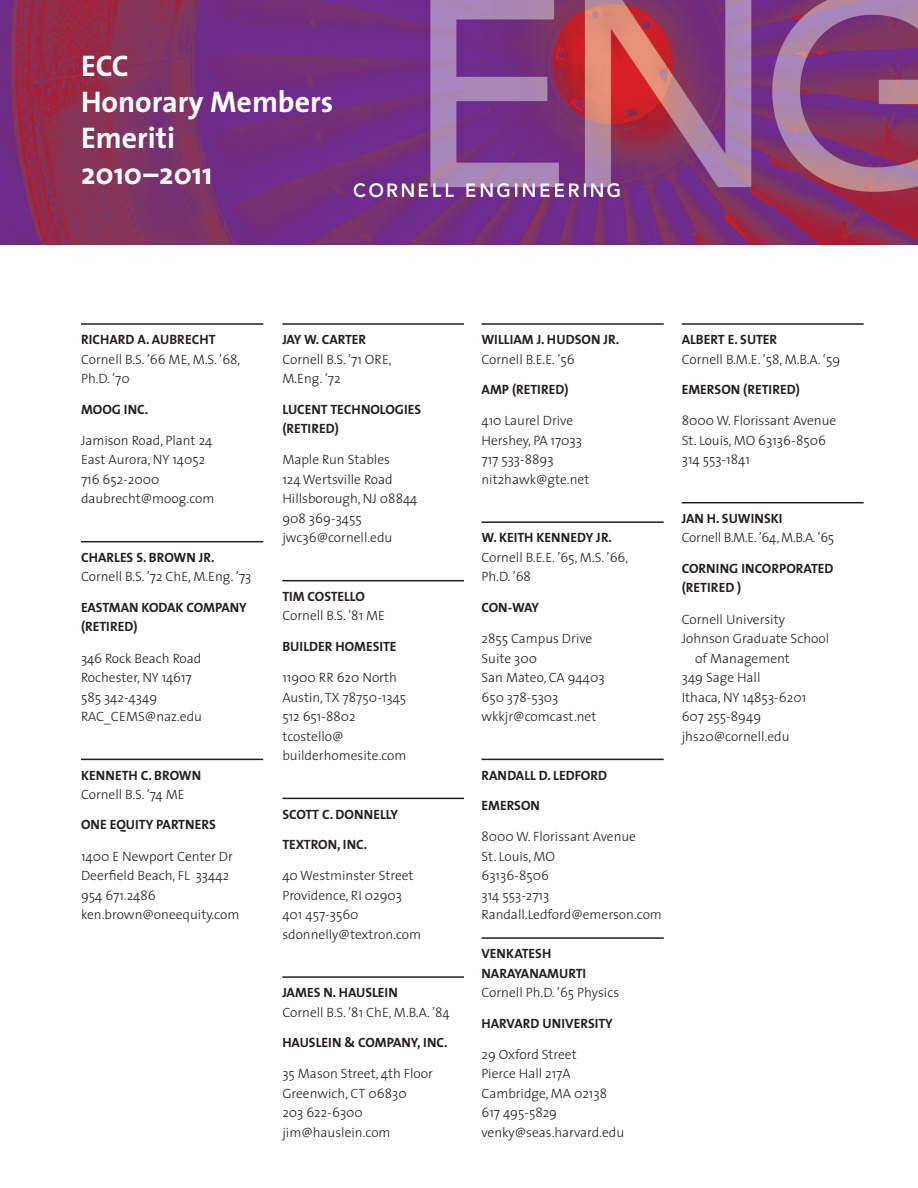
<style>
.page{position:relative;width:918px;height:1188px;background:#fff}
.page>*{position:absolute;margin:0;border:0;box-sizing:border-box;transform-origin:0 0}
.t1{font:700 30px/36px "The Sans";color:#fff}
.contact_copy{font:300 13.5px/19.5px "The Sans";color:#231f20}
.company_emeritus{font:700 13.5px/19.5px "The Sans";color:#231f20}
.emeritus_contact{font:700 13.5px/19.5px "The Sans";color:#231f20}
.contact_copy-2{font:300 13.5px "The Sans";letter-spacing:-.02em;color:#231f20}
</style>
<div class="page">
<img style="left:0;top:0;width:918px;height:245px">
<hr style="left:81px;top:323px;width:182px;height:2px;background:#231f20">
<hr style="left:81px;top:541px;width:182px;height:1px;background:#231f20">
<hr style="left:81px;top:759px;width:182px;height:1px;background:#231f20">
<hr style="left:282px;top:323px;width:182px;height:2px;background:#231f20">
<hr style="left:282px;top:580px;width:182px;height:1px;background:#231f20">
<hr style="left:282px;top:798px;width:182px;height:1px;background:#231f20">
<hr style="left:282px;top:976px;width:182px;height:2px;background:#231f20">
<hr style="left:482px;top:323px;width:182px;height:2px;background:#231f20">
<hr style="left:482px;top:521px;width:182px;height:2px;background:#231f20">
<hr style="left:482px;top:759px;width:182px;height:1px;background:#231f20">
<hr style="left:482px;top:937px;width:182px;height:2px;background:#231f20">
<hr style="left:682px;top:323px;width:182px;height:2px;background:#231f20">
<hr style="left:682px;top:502px;width:182px;height:1px;background:#231f20">
<p class="t1" style="left:81px;top:47px;width:254px">ECC<br>Honorary Members<br>Emeriti<br>2010–2011</p>
<p class="emeritus_contact" style="left:81px;top:330px;width:136px">RICHARD A. AUBRECHT</p>
<p class="contact_copy" style="left:81px;top:349px;width:161px">Cornell B.S. ’66 ME, M.S. ’68,<br>Ph.D. ’70</p>
<p class="company_emeritus" style="left:81px;top:399px;width:69px">MOOG INC.</p>
<p class="contact_copy" style="left:81px;top:430px;width:133px">Jamison Road, Plant 24</p>
<p class="contact_copy" style="left:81px;top:450px;width:126px">East Aurora, NY 14052</p>
<p class="contact_copy" style="left:81px;top:469px;width:80px">716 652-2000</p>
<p class="contact_copy" style="left:81px;top:489px;width:135px">daubrecht@moog.com</p>
<p class="emeritus_contact" style="left:81px;top:547px;width:135px">CHARLES S. BROWN JR.</p>
<p class="contact_copy" style="left:81px;top:567px;width:172px">Cornell B.S. ’72 ChE, M.Eng. ’73</p>
<p class="company_emeritus" style="left:81px;top:597px;width:167px">EASTMAN KODAK COMPANY (RETIRED)</p>
<p class="contact_copy" style="left:81px;top:648px;width:122px">346 Rock Beach Road</p>
<p class="contact_copy" style="left:81px;top:667px;width:112px">Rochester, NY 14617</p>
<p class="contact_copy" style="left:81px;top:687px;width:78px">585 342-4349</p>
<p class="contact_copy" style="left:81px;top:706px;width:123px">RAC_CEMS@naz.edu</p>
<p class="emeritus_contact" style="left:81px;top:765px;width:122px">KENNETH C. BROWN</p>
<p class="contact_copy" style="left:81px;top:784px;width:105px">Cornell B.S. ’74 ME</p>
<p class="company_emeritus" style="left:81px;top:815px;width:136px">ONE EQUITY PARTNERS</p>
<p class="contact_copy" style="left:81px;top:846px;width:153px">1400 E Newport Center Dr<br>Deerfield Beach, FL 33442<br>954 671.2486</p>
<p class="contact_copy" style="left:81px;top:905px;width:160px">ken.brown@oneequity.com</p>
<p class="emeritus_contact" style="left:282px;top:330px;width:85px">JAY W. CARTER</p>
<p class="contact_copy" style="left:282px;top:349px;width:111px">Cornell B.S. ’71 ORE,<br>M.Eng. ’72</p>
<p class="company_emeritus" style="left:282px;top:399px;width:141px">LUCENT TECHNOLOGIES (RETIRED)</p>
<p class="contact_copy" style="left:282px;top:450px;width:137px">Maple Run Stables<br>124 Wertsville Road<br>Hillsborough, NJ 08844<br>908 369-3455 jwc36@cornell.edu</p>
<p class="emeritus_contact" style="left:282px;top:586px;width:84px">TIM COSTELLO</p>
<p class="contact_copy" style="left:282px;top:606px;width:104px">Cornell B.S. ’81 ME</p>
<p class="company_emeritus" style="left:282px;top:636px;width:116px">BUILDER HOMESITE</p>
<p class="contact_copy" style="left:282px;top:667px;width:126px">11900 RR 620 North<br>Austin, TX 78750-1345<br>512 651-8802 tcostello@ builderhomesite.com</p>
<p class="emeritus_contact" style="left:282px;top:804px;width:117px">SCOTT C. DONNELLY</p>
<p class="company_emeritus" style="left:282px;top:834px;width:87px">TEXTRON, INC.</p>
<p class="contact_copy" style="left:282px;top:866px;width:133px">40 Westminster Street</p>
<p class="contact_copy" style="left:282px;top:885px;width:121px">Providence, RI 02903</p>
<p class="contact_copy" style="left:282px;top:905px;width:78px">401 457-3560</p>
<p class="contact_copy" style="left:282px;top:924px;width:140px">sdonnelly@textron.com</p>
<p class="emeritus_contact" style="left:282px;top:983px;width:117px">JAMES N. HAUSLEIN</p>
<p class="contact_copy" style="left:282px;top:1002px;width:169px">Cornell B.S. ’81 ChE, M.B.A. ’84</p>
<p class="company_emeritus" style="left:282px;top:1032px;width:167px">HAUSLEIN &amp; COMPANY, INC.</p>
<p class="contact_copy" style="left:282px;top:1064px;width:152px">35 Mason Street, 4th Floor</p>
<p class="contact_copy" style="left:282px;top:1083px;width:126px">Greenwich, CT 06830</p>
<p class="contact_copy" style="left:282px;top:1103px;width:82px">203 622-6300</p>
<p class="contact_copy" style="left:282px;top:1122px;width:110px">jim@hauslein.com</p>
<p class="emeritus_contact" style="left:482px;top:330px;width:139px">WILLIAM J. HUDSON JR.</p>
<p class="contact_copy" style="left:482px;top:349px;width:95px">Cornell B.E.E. ’56</p>
<p class="company_emeritus" style="left:482px;top:379px;width:89px">AMP (RETIRED)</p>
<p class="contact_copy" style="left:482px;top:411px;width:109px">410 Laurel Drive<br>Hershey, PA 17033<br>717 533-8893 nit2hawk@gte.net</p>
<p class="emeritus_contact" style="left:482px;top:528px;width:132px">W. KEITH KENNEDY JR.</p>
<p class="contact_copy" style="left:482px;top:547px;width:148px">Cornell B.E.E. ’65, M.S. ’66,<br>Ph.D. ’68</p>
<p class="company_emeritus" style="left:482px;top:597px;width:59px">CON-WAY</p>
<p class="contact_copy" style="left:482px;top:628px;width:112px">2855 Campus Drive</p>
<p class="contact_copy" style="left:482px;top:648px;width:57px">Suite 300</p>
<p class="contact_copy" style="left:482px;top:667px;width:125px">San Mateo, CA 94403</p>
<p class="contact_copy" style="left:482px;top:687px;width:79px">650 378-5303</p>
<p class="contact_copy" style="left:482px;top:706px;width:116px">wkkjr@comcast.net</p>
<p class="emeritus_contact" style="left:482px;top:765px;width:127px">RANDALL D. LEDFORD</p>
<p class="company_emeritus" style="left:482px;top:795px;width:60px">EMERSON</p>
<p class="contact_copy" style="left:482px;top:827px;width:156px">8000 W. Florissant Avenue</p>
<p class="contact_copy" style="left:482px;top:846px;width:75px">St. Louis, MO</p>
<p class="contact_copy" style="left:482px;top:866px;width:69px">63136-8506</p>
<p class="contact_copy" style="left:482px;top:885px;width:69px">314 553-2713</p>
<p class="contact_copy" style="left:482px;top:905px;width:182px">Randall.Ledford@emerson.com</p>
<p class="emeritus_contact" style="left:482px;top:944px;width:106px">VENKATESH<br>NARAYANAMURTI</p>
<p class="contact_copy" style="left:482px;top:983px;width:139px">Cornell Ph.D. ’65 Physics</p>
<p class="company_emeritus" style="left:482px;top:1013px;width:133px">HARVARD UNIVERSITY</p>
<p class="contact_copy" style="left:482px;top:1044px;width:144px">29 Oxford Street<br>Pierce Hall 217A<br>Cambridge, MA 02138<br>617 495-5829 venky@seas.harvard.edu</p>
<p class="emeritus_contact" style="left:682px;top:330px;width:97px">ALBERT E. SUTER</p>
<p class="contact_copy" style="left:682px;top:349px;width:160px">Cornell B.M.E. ’58, M.B.A. ’59</p>
<p class="company_emeritus" style="left:682px;top:379px;width:120px">EMERSON (RETIRED)</p>
<p class="contact_copy" style="left:682px;top:411px;width:156px">8000 W. Florissant Avenue</p>
<p class="contact_copy" style="left:682px;top:430px;width:146px">St. Louis, MO 63136-8506</p>
<p class="contact_copy" style="left:682px;top:450px;width:70px">314 553-1841</p>
<p class="emeritus_contact" style="left:682px;top:508px;width:102px">JAN H. SUWINSKI</p>
<p class="contact_copy-2" style="left:682px;top:527px;width:154px">Cornell B.M.E. ’64, M.B.A. ’65</p>
<p class="company_emeritus" style="left:682px;top:558px;width:153px">CORNING INCORPORATED (RETIRED )</p>
<p class="contact_copy" style="left:682px;top:609px;width:105px">Cornell University</p>
<p class="contact_copy" style="left:695px;top:628px;width:135px;text-indent:-14px">Johnson Graduate School of Management</p>
<p class="contact_copy" style="left:682px;top:667px;width:80px">349 Sage Hall</p>
<p class="contact_copy" style="left:682px;top:687px;width:126px">Ithaca, NY 14853-6201</p>
<p class="contact_copy" style="left:682px;top:706px;width:81px">607 255-8949</p>
<p class="contact_copy" style="left:682px;top:726px;width:109px">jhs20@cornell.edu</p>
</div>
